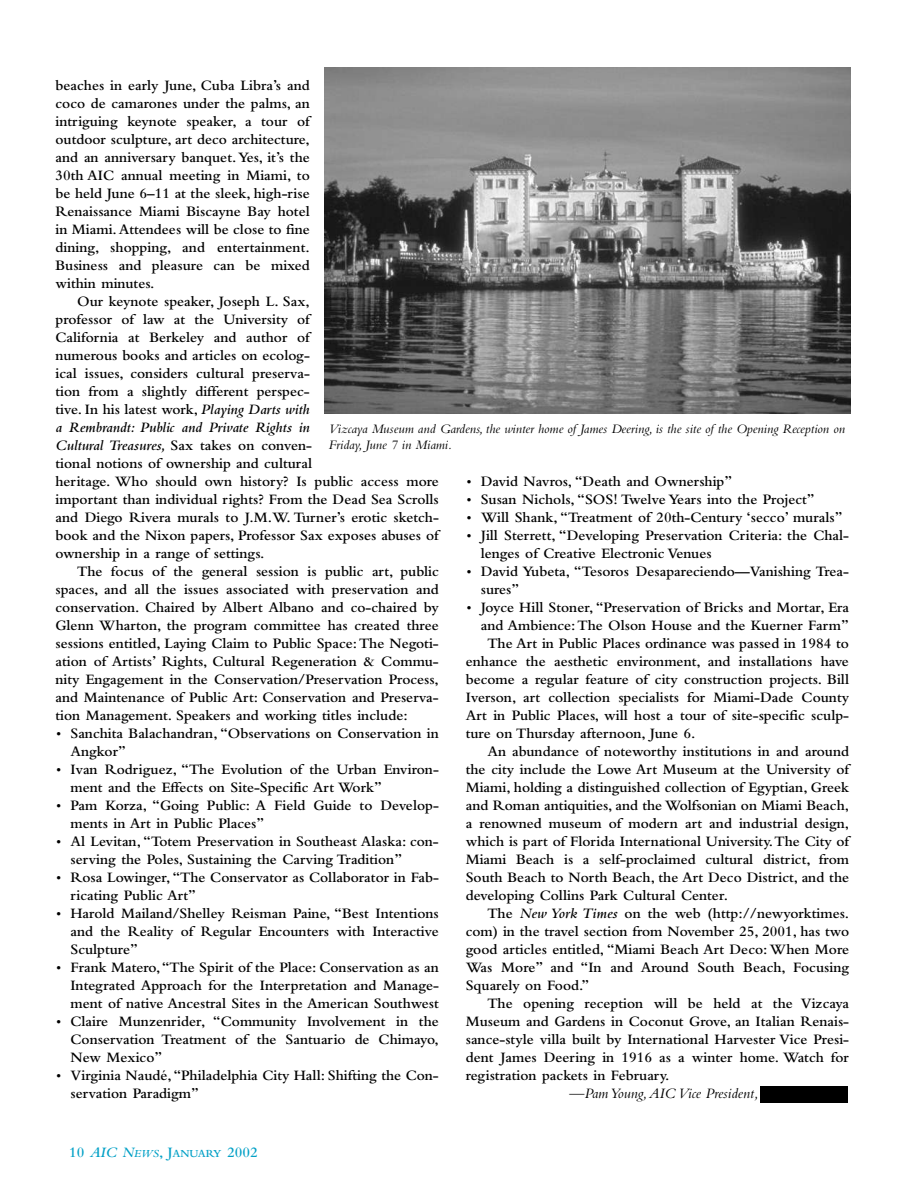
<style>
.page{position:relative;width:918px;height:1188px;background:#fff}
.page>*{position:absolute;margin:0;border:0;box-sizing:border-box;transform-origin:0 0}
.t1{font:600 15px/18px "Bembo";color:#000}
.t2{font:italic 15px "Bembo";color:#000}
.t3{font:600 15px "Bembo";color:#02a0c6}
.t4{font:italic 13.5px/16.5px "Bembo";color:#000}
.s1{font-style:italic}
.s2{font-style:italic;font-size:11.25px}
.s3{font-size:11.25px}
</style>
<div class="page">
<img style="left:325px;top:68px;width:525px;height:346px">
<div style="left:760px;top:1086px;width:88px;height:17px;background:#000"></div>
<p class="t1" style="left:56px;top:78px;width:256px;text-align:justify">beaches in early June, Cuba Libra’s and coco de camarones under the palms, an intriguing keynote speaker, a tour of outdoor sculpture, art deco architecture, and an anniversary banquet.Yes, it’s the 30th AIC annual meeting in Miami, to be held June 6–11 at the sleek, high-rise Renaissance Miami Biscayne Bay hotel in Miami.Attendees will be close to fine dining, shopping, and entertainment.<br>Business and pleasure can be mixed within minutes.</p>
<p class="t1" style="left:55px;top:294px;width:385px;text-indent:22px">Our keynote speaker, Joseph L. Sax,<br>professor of law at the University of<br>California at Berkeley and author of<br>numerous books and articles on ecolog-<br>ical issues, considers cultural preserva-<br>tion from a slightly different perspec-<br>tive. In his latest work, <span class="s1">Playing Darts with<br>a Rembrandt: Public and Private Rights in<br>Cultural Treasures,</span> Sax takes on conven-<br>tional notions of ownership and cultural<br>heritage. Who should own history? Is public access more important than individual rights? From the Dead Sea Scrolls and Diego Rivera murals to J.M.W. Turner’s erotic sketch&shy;book and the Nixon papers, Professor Sax exposes abuses of ownership in a range of settings.</p>
<p class="t1" style="left:55px;top:564px;width:385px;text-align:justify;text-indent:22px">The focus of the general session is public art, public spaces, and all the issues associated with preservation and conservation. Chaired by Albert Albano and co-chaired by Glenn Wharton, the program committee has created three sessions entitled, Laying Claim to Public Space:The Negoti&shy;ation of Artists’ Rights, Cultural Regeneration &amp; Commu&shy;nity Engagement in the Conservation/Preservation Process, and Maintenance of Public Art: Conservation and Preserva&shy;tion Management. Speakers and working titles include:</p>
<p class="t1" style="left:70px;top:726px;width:370px;text-indent:-14px">• Sanchita Balachandran, “Observations on Conservation in<br>Angkor”</p>
<p class="t1" style="left:70px;top:762px;width:370px;text-indent:-14px">• Ivan Rodriguez, “The Evolution of the Urban Environ&shy;ment and the Effects on Site-Specific Art Work”</p>
<p class="t1" style="left:70px;top:798px;width:370px;text-indent:-14px">• Pam Korza, “Going Public: A Field Guide to Develop&shy;ments in Art in Public Places”</p>
<p class="t1" style="left:70px;top:834px;width:370px;text-indent:-14px">• Al Levitan,“Totem Preservation in Southeast Alaska: con&shy;serving the Poles, Sustaining the Carving Tradition”</p>
<p class="t1" style="left:70px;top:870px;width:370px;text-indent:-14px">• Rosa Lowinger,“The Conservator as Collaborator in Fab&shy;ricating Public Art”</p>
<p class="t1" style="left:70px;top:906px;width:370px;text-align:justify;text-indent:-14px">• Harold Mailand/Shelley Reisman Paine, “Best Intentions and the Reality of Regular Encounters with Interactive Sculpture”</p>
<p class="t1" style="left:70px;top:960px;width:370px;text-align:justify;text-indent:-14px">• Frank Matero,“The Spirit of the Place: Conservation as an Integrated Approach for the Interpretation and Manage&shy;ment of native Ancestral Sites in the American Southwest</p>
<p class="t1" style="left:70px;top:1014px;width:370px;text-align:justify;text-indent:-14px">• Claire Munzenrider, “Community Involvement in the Conservation Treatment of the Santuario de Chimayo, New Mexico”</p>
<p class="t1" style="left:70px;top:1068px;width:370px;text-indent:-14px">• Virginia Naudé,“Philadelphia City Hall: Shifting the Con&shy;servation Paradigm”</p>
<p class="t4" style="left:328px;top:422px;width:518px">Vizcaya Museum and Gardens, the winter home of James Deering, is the site of the Opening Reception on<br>Friday, June 7 in Miami.</p>
<p class="t1" style="left:466px;top:474px;width:267px">• David Navros, “Death and Ownership”</p>
<p class="t1" style="left:466px;top:492px;width:350px">• Susan Nichols, “SOS! Twelve Years into the Project”</p>
<p class="t1" style="left:466px;top:510px;width:378px">• Will Shank, “Treatment of 20th-Century ‘secco’ murals”</p>
<p class="t1" style="left:481px;top:528px;width:370px;text-indent:-14px">• Jill Sterrett, “Developing Preservation Criteria: the Chal&shy;lenges of Creative Electronic Venues</p>
<p class="t1" style="left:481px;top:564px;width:370px;text-indent:-14px">• David Yubeta, “Tesoros Desapareciendo—Vanishing Trea&shy;sures”</p>
<p class="t1" style="left:466px;top:600px;width:384px">• Joyce Hill Stoner, “Preservation of Bricks and Mortar, Era</p>
<p class="t1" style="left:481px;top:618px;width:370px">and Ambience:The Olson House and the Kuerner Farm”</p>
<p class="t1" style="left:487px;top:636px;width:363px">The Art in Public Places ordinance was passed in 1984 to</p>
<p class="t1" style="left:466px;top:654px;width:385px">enhance the aesthetic environment, and installations have</p>
<p class="t1" style="left:466px;top:672px;width:385px">become a regular feature of city construction projects. Bill</p>
<p class="t1" style="left:466px;top:690px;width:385px">Iverson, art collection specialists for Miami-Dade County</p>
<p class="t1" style="left:466px;top:708px;width:385px">Art in Public Places, will host a tour of site-specific sculp-</p>
<p class="t1" style="left:466px;top:726px;width:231px">ture on Thursday afternoon, June 6.</p>
<p class="t1" style="left:487px;top:744px;width:363px">An abundance of noteworthy institutions in and around</p>
<p class="t1" style="left:466px;top:762px;width:385px">the city include the Lowe Art Museum at the University of</p>
<p class="t1" style="left:466px;top:780px;width:385px">Miami, holding a distinguished collection of Egyptian, Greek</p>
<p class="t1" style="left:466px;top:798px;width:385px">and Roman antiquities, and the Wolfsonian on Miami Beach,</p>
<p class="t1" style="left:466px;top:816px;width:385px">a renowned museum of modern art and industrial design,</p>
<p class="t1" style="left:466px;top:834px;width:385px">which is part of Florida International University.The City of</p>
<p class="t1" style="left:466px;top:852px;width:385px">Miami Beach is a self-proclaimed cultural district, from</p>
<p class="t1" style="left:466px;top:870px;width:385px">South Beach to North Beach, the Art Deco District, and the</p>
<p class="t1" style="left:466px;top:888px;width:264px">developing Collins Park Cultural Center.</p>
<p class="t1" style="left:487px;top:906px;width:363px">The <span class="s1">New York Times</span> on the web (http://newyorktimes.</p>
<p class="t1" style="left:466px;top:924px;width:385px">com) in the travel section from November 25, 2001, has two</p>
<p class="t1" style="left:466px;top:942px;width:385px">good articles entitled, “Miami Beach Art Deco:When More</p>
<p class="t1" style="left:466px;top:960px;width:385px">Was More” and “In and Around South Beach, Focusing</p>
<p class="t1" style="left:466px;top:978px;width:125px">Squarely on Food.”</p>
<p class="t1" style="left:487px;top:996px;width:363px">The opening reception will be held at the Vizcaya</p>
<p class="t1" style="left:466px;top:1014px;width:385px">Museum and Gardens in Coconut Grove, an Italian Renais-</p>
<p class="t1" style="left:466px;top:1032px;width:385px">sance-style villa built by International Harvester Vice Presi-</p>
<p class="t1" style="left:466px;top:1050px;width:385px">dent James Deering in 1916 as a winter home. Watch for</p>
<p class="t1" style="left:466px;top:1068px;width:205px">registration packets in February.</p>
<p class="t2" style="left:569px;top:1088px;width:191px">—Pam Young,AIC Vice President,</p>
<p class="t3" style="left:69px;top:1147px;width:190px">10 <span class="s1">AIC N</span><span class="s2">EWS</span>, J<span class="s3">ANUARY</span> 2002</p>
</div>
